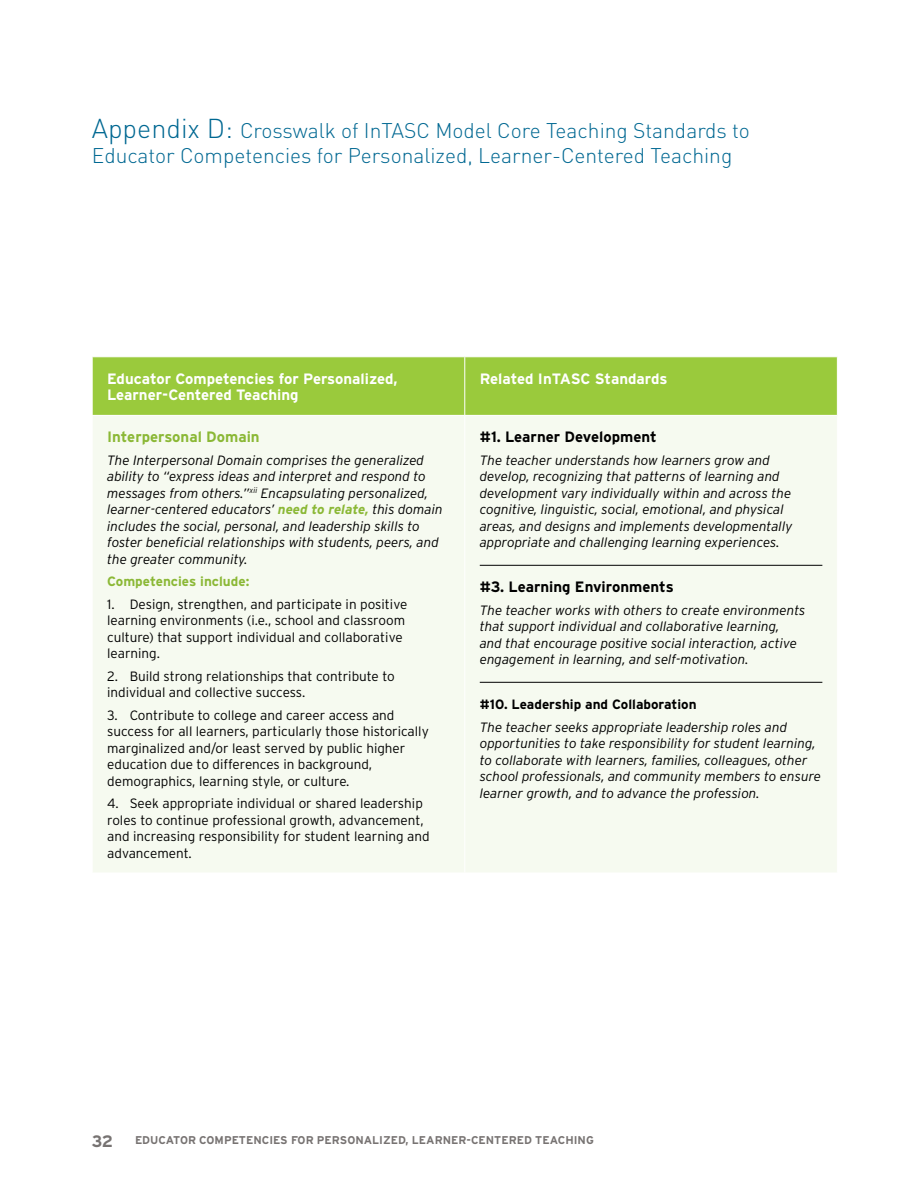
<style>
.page{position:relative;width:918px;height:1188px;background:#fff}
.page>*{position:absolute;margin:0;border:0;box-sizing:border-box;transform-origin:0 0}
.t1{font:300 21px/25.2px "DIN";color:#006892}
.t2{font:700 16.5px "Interstate";color:#777372}
.t3{font:700 15px/16.5px "Interstate";color:#fff}
.t4{font:700 15px "Interstate";color:#000}
.t5{font:700 15px "Interstate";color:#8bb836}
.t6{font:italic 300 13.5px/16.5px "Interstate";color:#000}
.t7{font:300 13.5px/16.5px "Interstate";color:#000}
.t8{font:700 13.5px "Interstate";color:#000}
.t9{font:700 13.5px "Interstate";color:#8bb836}
.t10{font:700 11.25px "Interstate";color:#777372}
.s1{font-size:27px}
.s2{font-weight:700;color:#8bb836}
</style>
<div class="page">
<div style="left:93px;top:357px;width:744px;height:58px;background:#9aca3c"></div>
<div style="left:93px;top:416px;width:744px;height:456px;background:#f6faf0"></div>
<hr style="left:464px;top:416px;width:1px;height:457px;background:#fff">
<hr style="left:464px;top:357px;width:1px;height:58px;background:#fff">
<hr style="left:480px;top:565px;width:342px;height:1px;background:#000">
<hr style="left:480px;top:682px;width:342px;height:1px;background:#000">
<h1 class="t1" style="left:92px;top:118px;width:660px"><span class="s1">Appendix D:</span> Crosswalk of InTASC Model Core Teaching Standards to<br>Educator Competencies for Personalized, Learner-Centered Teaching</h1>
<p class="t3" style="left:107px;top:370px;width:292px">Educator Competencies for Personalized,<br>Learner-Centered Teaching</p>
<p class="t3" style="left:480px;top:370px;width:189px">Related InTASC Standards</p>
<p class="t5" style="left:107px;top:429px;width:154px">Interpersonal Domain</p>
<p class="t6" style="left:107px;top:452px;width:337px">The Interpersonal Domain comprises the generalized ability to “express ideas and interpret and respond to messages from others.”<sup>xii</sup> Encapsulating personalized, learner-centered educators’ <span class="s2">need to relate,</span> this domain includes the social, personal, and leadership skills to foster beneficial relationships with students, peers, and the greater community.</p>
<p class="t9" style="left:107px;top:574px;width:144px">Competencies include:</p>
<p class="t7" style="left:107px;top:596px;width:302px">1. Design, strengthen, and participate in positive learning environments (i.e., school and classroom culture) that support individual and collaborative learning.</p>
<p class="t7" style="left:107px;top:668px;width:289px">2. Build strong relationships that contribute to individual and collective success.</p>
<p class="t7" style="left:107px;top:707px;width:323px">3. Contribute to college and career access and success for all learners, particularly those historically marginalized and/or least served by public higher education due to differences in background, demographics, learning style, or culture.</p>
<p class="t7" style="left:107px;top:795px;width:324px">4. Seek appropriate individual or shared leadership roles to continue professional growth, advancement, and increasing responsibility for student learning and advancement.</p>
<p class="t4" style="left:480px;top:429px;width:179px">#1. Learner Development</p>
<p class="t6" style="left:480px;top:452px;width:314px">The teacher understands how learners grow and develop, recognizing that patterns of learning and development vary individually within and across the cognitive, linguistic, social, emotional, and physical areas, and designs and implements developmentally appropriate and challenging learning experiences.</p>
<p class="t4" style="left:480px;top:579px;width:195px">#3. Learning Environments</p>
<p class="t6" style="left:480px;top:602px;width:327px">The teacher works with others to create environments that support individual and collaborative learning,<br>and that encourage positive social interaction, active engagement in learning, and self-motivation.</p>
<p class="t8" style="left:480px;top:697px;width:218px">#10. Leadership and Collaboration</p>
<p class="t6" style="left:480px;top:719px;width:343px">The teacher seeks appropriate leadership roles and opportunities to take responsibility for student learning, to collaborate with learners, families, colleagues, other school professionals, and community members to ensure learner growth, and to advance the profession.</p>
<p class="t2" style="left:92px;top:1132px;width:23px">32</p>
<p class="t10" style="left:135px;top:1134px;width:460px">EDUCATOR COMPETENCIES FOR PERSONALIZED, LEARNER-CENTERED TEACHING</p>
</div>
